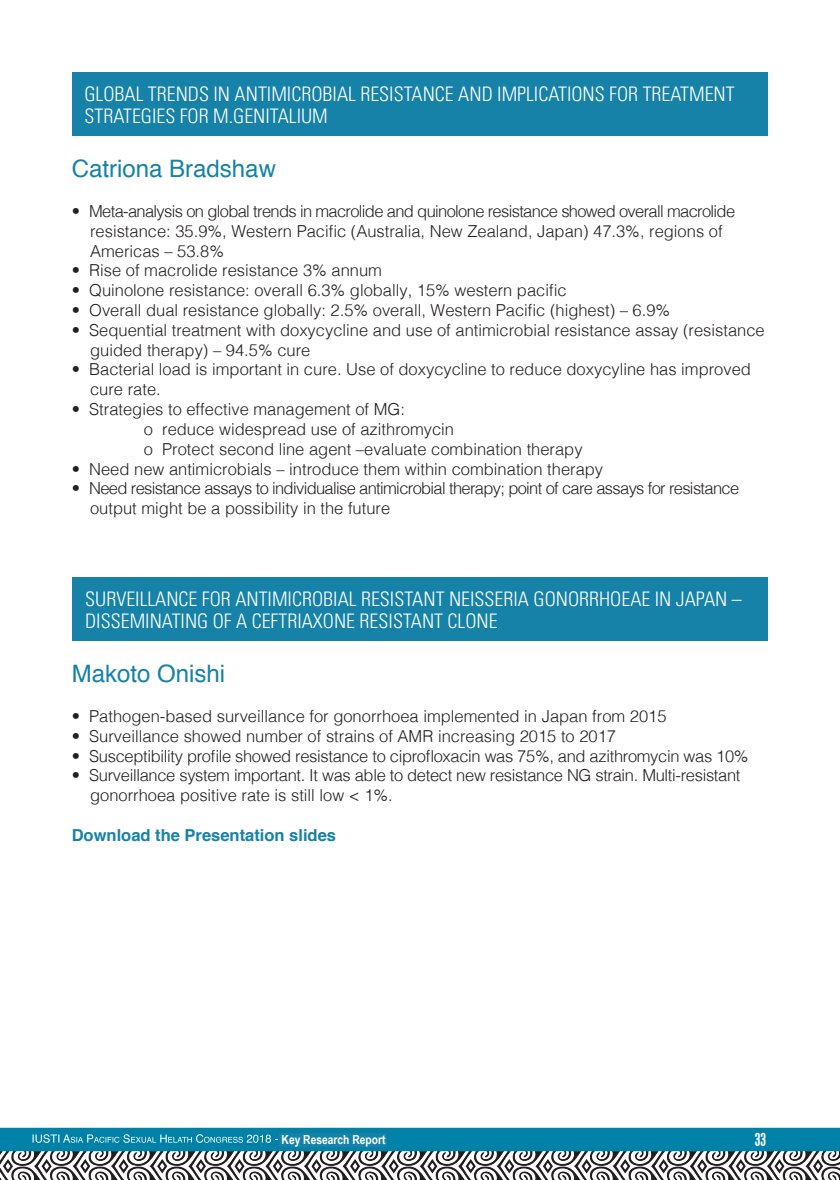
<style>
.page{position:relative;width:840px;height:1180px;background:#fff}
.page>*{position:absolute;margin:0;border:0;box-sizing:border-box;transform-origin:0 0}
.t1{font:24px "Helvetica";color:#1682a8}
.t2{font:300 condensed 20px/22px "Univers LT Std";color:#fff}
.t3{font:300 16.4px/19.8px "Helvetica";color:#231f20}
.t4{font:300 16.4px/19.8px "Helvetica";letter-spacing:-.04em;color:#231f20}
.t5{font:300 16.4px/19.8px "Helvetica";letter-spacing:-.02em;color:#231f20}
.t6{font:700 16.4px "Helvetica";color:#1682a8}
.t7{font:condensed 16px "Placard";color:#fff}
.t8{font:700 12.4px "Arial Narrow";color:#fff}
</style>
<div class="page">
<img style="left:0;top:1127px;width:839px;height:52px">
<div style="left:72px;top:72px;width:695px;height:64px;background:#1682a8"></div>
<div style="left:72px;top:577px;width:695px;height:63px;background:#1682a8"></div>
<div style="left:279px;top:1133px;width:107px;height:13px;background:#1682a8"></div>
<p class="t2" style="left:84px;top:83px;width:651px">GLOBAL TRENDS IN ANTIMICROBIAL RESISTANCE AND IMPLICATIONS FOR TREATMENT<br>STRATEGIES FOR M.GENITALIUM</p>
<p class="t1" style="left:72px;top:148px;width:206px">Catriona Bradshaw</p>
<p class="t4" style="left:90px;top:200px;width:646px;text-indent:-18px">• Meta-analysis on global trends in macrolide and quinolone resistance showed overall macrolide resistance: 35.9%, Western Pacific (Australia, New Zealand, Japan) 47.3%, regions of<br>Americas – 53.8%</p>
<p class="t3" style="left:72px;top:259px;width:311px">• Rise of macrolide resistance 3% annum</p>
<p class="t3" style="left:72px;top:279px;width:496px">• Quinolone resistance: overall 6.3% globally, 15% western pacific</p>
<p class="t3" style="left:72px;top:299px;width:599px">• Overall dual resistance globally: 2.5% overall, Western Pacific (highest) – 6.9%</p>
<p class="t3" style="left:90px;top:319px;width:675px;text-indent:-18px">• Sequential treatment with doxycycline and use of antimicrobial resistance assay (resistance guided therapy) – 94.5% cure</p>
<p class="t3" style="left:90px;top:358px;width:662px;text-indent:-18px">• Bacterial load is important in cure. Use of doxycycline to reduce doxycyline has improved cure rate.</p>
<p class="t3" style="left:72px;top:398px;width:334px">• Strategies to effective management of MG:</p>
<p class="t3" style="left:144px;top:418px;width:311px">o reduce widespread use of azithromycin</p>
<p class="t3" style="left:144px;top:438px;width:440px">o Protect second line agent –evaluate combination therapy</p>
<p class="t3" style="left:72px;top:457px;width:532px">• Need new antimicrobials – introduce them within combination therapy</p>
<p class="t4" style="left:90px;top:477px;width:650px;text-indent:-18px">• Need resistance assays to individualise antimicrobial therapy; point of care assays for resistance output might be a possibility in the future</p>
<p class="t2" style="left:85px;top:588px;width:657px">SURVEILLANCE FOR ANTIMICROBIAL RESISTANT NEISSERIA GONORRHOEAE IN JAPAN –<br>DISSEMINATING OF A CEFTRIAXONE RESISTANT CLONE</p>
<p class="t1" style="left:72px;top:653px;width:155px">Makoto Onishi</p>
<p class="t3" style="left:72px;top:705px;width:596px">• Pathogen-based surveillance for gonorrhoea implemented in Japan from 2015</p>
<p class="t3" style="left:72px;top:724px;width:545px">• Surveillance showed number of strains of AMR increasing 2015 to 2017</p>
<p class="t5" style="left:72px;top:744px;width:678px">• Susceptibility profile showed resistance to ciprofloxacin was 75%, and azithromycin was 10%</p>
<p class="t5" style="left:90px;top:764px;width:651px;text-indent:-18px">• Surveillance system important. It was able to detect new resistance NG strain. Multi-resistant gonorrhoea positive rate is still low &lt; 1%.</p>
<p class="t6" style="left:72px;top:820px;width:266px">Download the Presentation slides</p>
<p class="t8" style="left:281px;top:1130px;width:105px">Key Research Report</p>
<p class="t7" style="left:754px;top:1129px;width:13px">33</p>
</div>
